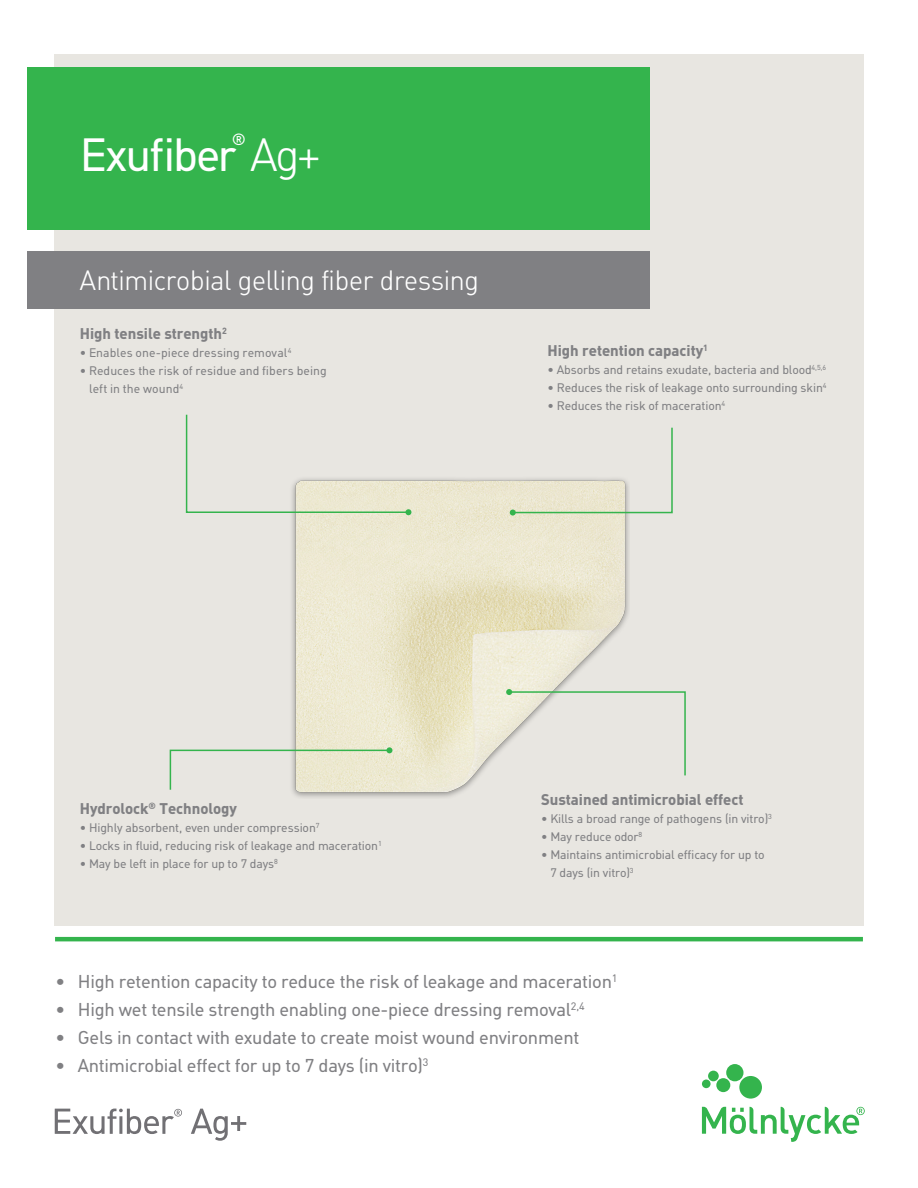
<style>
.page{position:relative;width:918px;height:1188px;background:#fff}
.page>*{position:absolute;margin:0;border:0;box-sizing:border-box;transform-origin:0 0}
.t1{font:45px "MHC Din";letter-spacing:-.045em;color:#fff}
.t2{font:300 27px "MHC Din";letter-spacing:-.01em;color:#fff}
.t3{font:18px "MHC Din";letter-spacing:-.015em;color:#808083}
.t4{font:15.75px "MHC Din";color:#fff}
.t5{font:700 15px "MHC Din";color:#808083}
.t6{font:12px/18px "MHC Din";letter-spacing:-.01em;color:#808083}
.s1{font-weight:300}
</style>
<div class="page">
<div style="left:54px;top:54px;width:810px;height:872px;background:#e8e6e1"></div>
<hr style="left:55px;top:937px;width:808px;height:4px;background:#34b44d">
<div style="left:27px;top:68px;width:623px;height:162px;background:#34b44d"></div>
<div style="left:27px;top:251px;width:623px;height:57px;background:#808083"></div>
<img style="left:292px;top:478px;width:337px;height:320px">
<svg style="left:510px;top:427px;width:163px;height:89px"></svg>
<svg style="left:169px;top:747px;width:223px;height:44px"></svg>
<svg style="left:506px;top:689px;width:180px;height:88px"></svg>
<svg style="left:185px;top:414px;width:226px;height:101px"></svg>
<svg style="left:55px;top:1109px;width:127px;height:25px"></svg>
<svg style="left:191px;top:1109px;width:55px;height:32px"></svg>
<svg style="left:702px;top:1107px;width:163px;height:35px"></svg>
<svg style="left:702px;top:1064px;width:60px;height:35px"></svg>
<p class="t4" style="left:232px;top:130px;width:16px">®</p>
<p class="t1" style="left:80px;top:128px;width:242px">Exufber <span class="s1">Ag+</span></p>
<p class="t2" style="left:80px;top:265px;width:401px">Antimicrobial gelling fber dressing</p>
<h5 class="t5" style="left:80px;top:324px;width:149px">High tensile strength<sup>2</sup></h5>
<p class="t6" style="left:80px;top:344px;width:213px">• Enables one-piece dressing removal<sup>4</sup></p>
<p class="t6" style="left:89px;top:362px;width:239px;text-indent:-9px">• Reduces the risk of residue and fbers being left in the wound<sup>4</sup></p>
<h5 class="t5" style="left:548px;top:341px;width:162px">High retention capacity<sup>1</sup></h5>
<p class="t6" style="left:548px;top:361px;width:280px">• Absorbs and retains exudate, bacteria and blood<sup>4,5,6</sup></p>
<p class="t6" style="left:548px;top:379px;width:280px">• Reduces the risk of leakage onto surrounding skin<sup>4</sup></p>
<p class="t6" style="left:548px;top:397px;width:179px">• Reduces the risk of maceration<sup>4</sup></p>
<h5 class="t5" style="left:80px;top:799px;width:159px">Hydrolock<sup>®</sup> Technology</h5>
<p class="t6" style="left:80px;top:819px;width:241px">• Highly absorbent, even under compression<sup>7</sup></p>
<p class="t6" style="left:80px;top:837px;width:303px">• Locks in fuid, reducing risk of leakage and maceration<sup>1</sup></p>
<p class="t6" style="left:80px;top:855px;width:200px">• May be left in place for up to 7 days<sup>8</sup></p>
<p class="t5" style="left:541px;top:790px;width:204px">Sustained antimicrobial effect</p>
<p class="t6" style="left:541px;top:809px;width:232px">• Kills a broad range of pathogens (in vitro)<sup>3</sup></p>
<p class="t6" style="left:541px;top:827px;width:103px">• May reduce odor<sup>8</sup></p>
<p class="t6" style="left:550px;top:845px;width:216px;text-indent:-9px">• Maintains antimicrobial effcacy for up to<br>7 days (in vitro)<sup>3</sup></p>
<p class="t3" style="left:56px;top:971px;width:563px">• High retention capacity to reduce the risk of leakage and maceration<sup>1</sup></p>
<p class="t3" style="left:56px;top:999px;width:531px">• High wet tensile strength enabling one-piece dressing removal<sup>2,4</sup></p>
<p class="t3" style="left:56px;top:1027px;width:525px">• Gels in contact with exudate to create moist wound environment</p>
<p class="t3" style="left:56px;top:1054px;width:374px">• Antimicrobial effect for up to 7 days (in vitro)<sup>3</sup></p>
</div>
